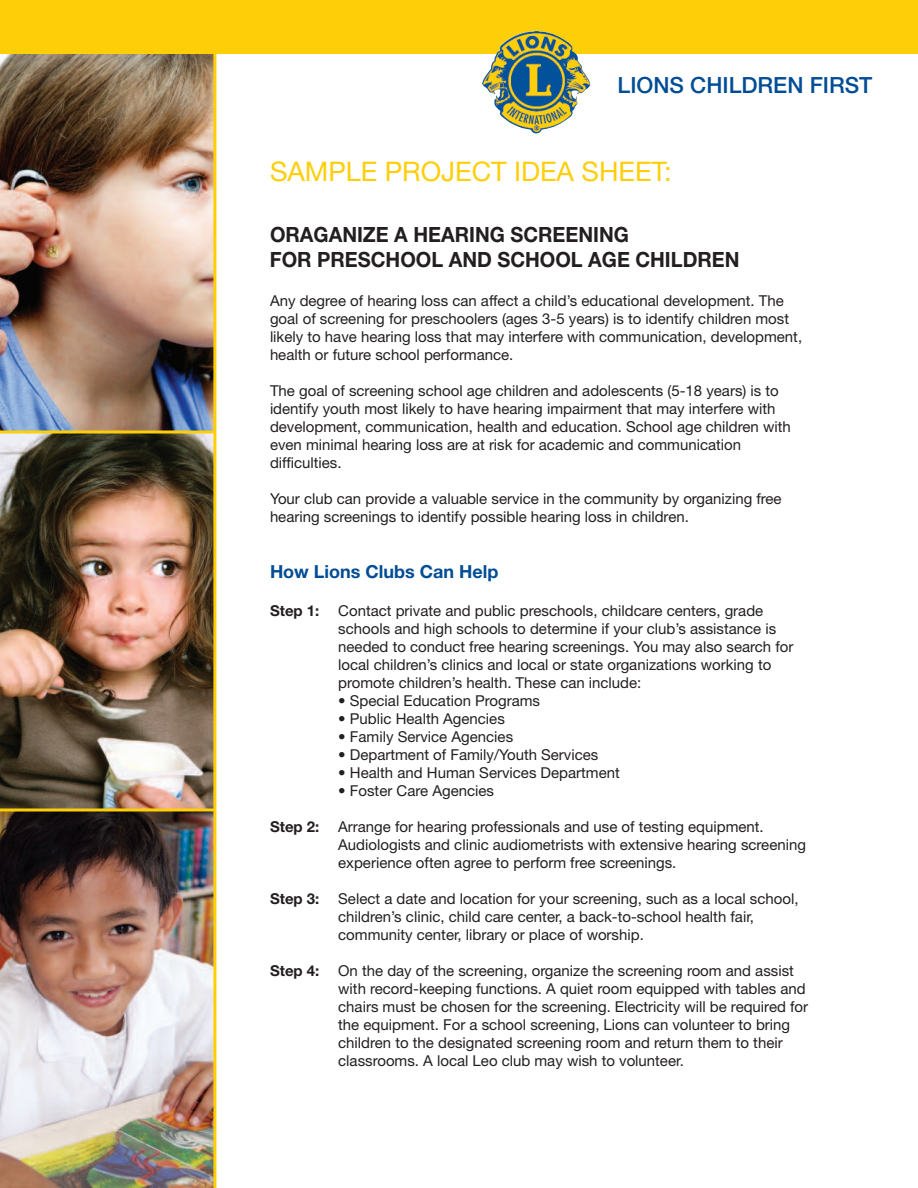
<style>
.page{position:relative;width:918px;height:1188px;background:#fff}
.page>*{position:absolute;margin:0;border:0;box-sizing:border-box;transform-origin:0 0}
.t1{font:27px "Helvetica Neue";color:#fece08}
.t2{font:500 22.35px "Helvetica Neue";color:#014d95}
.t3{font:700 21px/25.2px "Helvetica Neue";color:#231f20;scale:.95 1}
.t4{font:700 18px "Helvetica Neue";color:#014d95}
.t5{font:15px/18px "Helvetica Neue";color:#231f20}
.t6{font:700 15px "Helvetica Neue";color:#231f20}
</style>
<div class="page">
<img style="left:0;top:812px;width:213px;height:376px">
<img style="left:0;top:434px;width:213px;height:374px">
<img style="left:0;top:54px;width:213px;height:376px">
<div style="left:0;top:0;width:918px;height:54px;background:#fece08"></div>
<img style="left:482px;top:31px;width:108px;height:102px">
<svg style="left:0;top:430px;width:213px;height:4px"></svg>
<svg style="left:0;top:808px;width:213px;height:4px"></svg>
<hr style="left:213px;top:44px;width:3px;height:1144px;background:#fece08">
<h2 class="t2" style="left:618px;top:77px;width:256px">LIONS CHILDREN FIRST</h2>
<h1 class="t1" style="left:270px;top:162px;width:403px">SAMPLE PROJECT IDEA SHEET:</h1>
<h3 class="t3" style="left:270px;top:224px;width:496px">ORAGANIZE A HEARING SCREENING<br>FOR PRESCHOOL AND SCHOOL AGE CHILDREN</h3>
<p class="t5" style="left:270px;top:293px;width:534px">Any degree of hearing loss can affect a child’s educational development. The goal of screening for preschoolers (ages 3-5 years) is to identify children most likely to have hearing loss that may interfere with communication, development, health or future school performance.</p>
<p class="t5" style="left:270px;top:383px;width:522px">The goal of screening school age children and adolescents (5-18 years) is to identify youth most likely to have hearing impairment that may interfere with development, communication, health and education. School age children with even minimal hearing loss are at risk for academic and communication difficulties.</p>
<p class="t5" style="left:270px;top:491px;width:513px">Your club can provide a valuable service in the community by organizing free hearing screenings to identify possible hearing loss in children.</p>
<p class="t4" style="left:270px;top:565px;width:230px">How Lions Clubs Can Help</p>
<p class="t6" style="left:270px;top:605px;width:51px">Step 1:</p>
<p class="t5" style="left:338px;top:603px;width:457px">Contact private and public preschools, childcare centers, grade schools and high schools to determine if your club’s assistance is needed to conduct free hearing screenings. You may also search for local children’s clinics and local or state organizations working to promote children’s health. These can include:</p>
<p class="t5" style="left:338px;top:693px;width:203px">• Special Education Programs</p>
<p class="t5" style="left:338px;top:711px;width:168px">• Public Health Agencies</p>
<p class="t5" style="left:338px;top:729px;width:176px">• Family Service Agencies</p>
<p class="t5" style="left:338px;top:747px;width:262px">• Department of Family/Youth Services</p>
<p class="t5" style="left:338px;top:765px;width:283px">• Health and Human Services Department</p>
<p class="t5" style="left:338px;top:783px;width:157px">• Foster Care Agencies</p>
<p class="t6" style="left:270px;top:821px;width:51px">Step 2:</p>
<p class="t5" style="left:338px;top:819px;width:469px">Arrange for hearing professionals and use of testing equipment.<br>Audiologists and clinic audiometrists with extensive hearing screening experience often agree to perform free screenings.</p>
<p class="t6" style="left:270px;top:893px;width:51px">Step 3:</p>
<p class="t5" style="left:338px;top:891px;width:462px">Select a date and location for your screening, such as a local school, children’s clinic, child care center, a back-to-school health fair, community center, library or place of worship.</p>
<p class="t6" style="left:270px;top:965px;width:51px">Step 4:</p>
<p class="t5" style="left:338px;top:963px;width:471px">On the day of the screening, organize the screening room and assist with record-keeping functions. A quiet room equipped with tables and chairs must be chosen for the screening. Electricity will be required for the equipment. For a school screening, Lions can volunteer to bring children to the designated screening room and return them to their classrooms. A local Leo club may wish to volunteer.</p>
</div>
